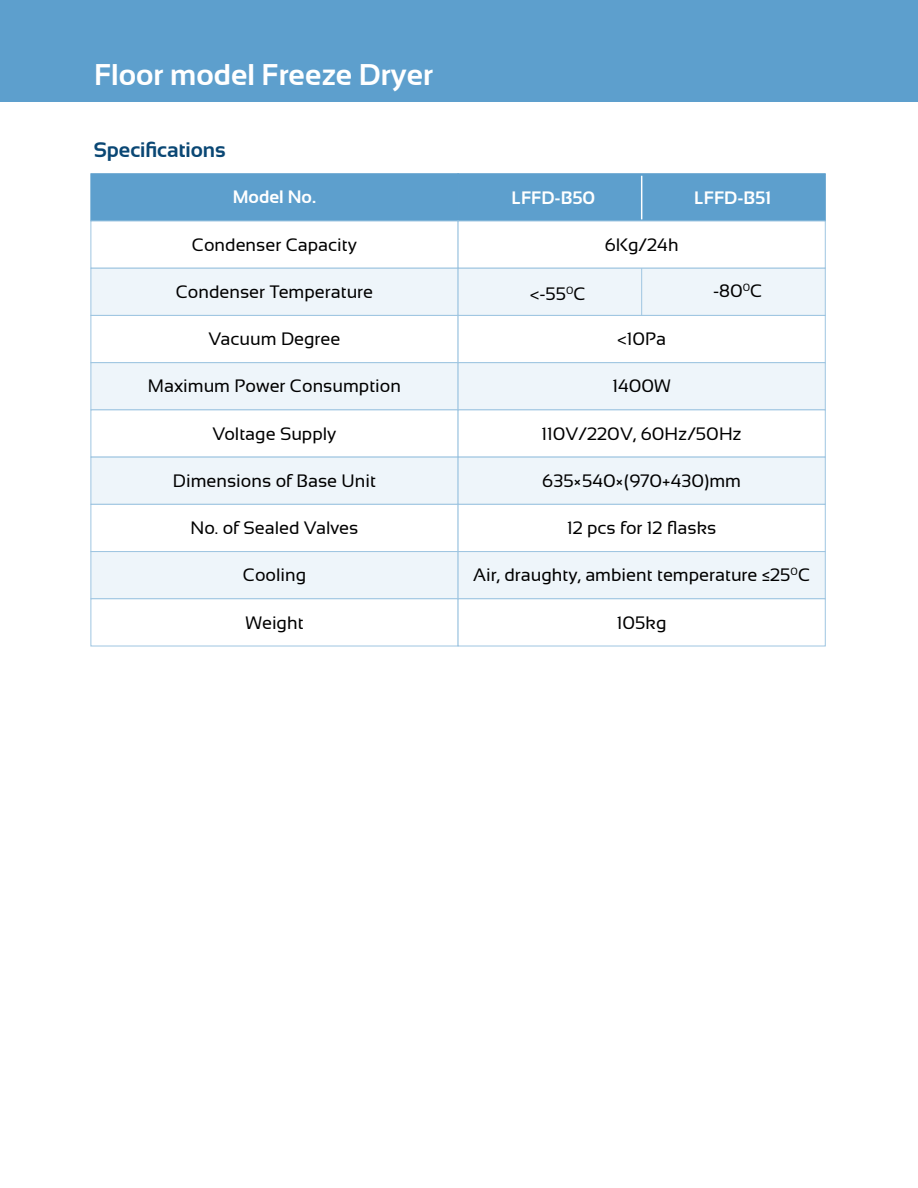
<style>
.page{position:relative;width:918px;height:1188px;background:#fff}
.page>*{position:absolute;margin:0;border:0;box-sizing:border-box;transform-origin:0 0}
.t1{font:700 30px "Sansation";color:#fff}
.t2{font:700 21px "Sansation";color:#0a4774}
.t3{font:18px "Sansation";color:#000}
.t4{font:700 18px "Sansation";color:#fff}
</style>
<div class="page">
<div style="left:0;top:0;width:918px;height:101px;background:#5d9fcd"></div>
<div style="left:91px;top:173px;width:367px;height:48px;background:#5d9fcd;border:1px solid #5d9fcd"></div>
<div style="left:458px;top:173px;width:368px;height:48px;background:#5d9fcd;border:1px solid #5d9fcd"></div>
<div style="left:91px;top:221px;width:367px;height:48px;background:#fff;border:1px solid #9ec5e1"></div>
<div style="left:458px;top:221px;width:368px;height:48px;background:#fff;border:1px solid #9ec5e1"></div>
<div style="left:91px;top:268px;width:367px;height:48px;background:#eef5fa;border:1px solid #9ec5e1"></div>
<div style="left:458px;top:268px;width:368px;height:48px;background:#eef5fa;border:1px solid #9ec5e1"></div>
<div style="left:91px;top:315px;width:367px;height:48px;background:#fff;border:1px solid #9ec5e1"></div>
<div style="left:458px;top:315px;width:368px;height:48px;background:#fff;border:1px solid #9ec5e1"></div>
<div style="left:91px;top:362px;width:367px;height:48px;background:#eef5fa;border:1px solid #9ec5e1"></div>
<div style="left:458px;top:362px;width:368px;height:48px;background:#eef5fa;border:1px solid #9ec5e1"></div>
<div style="left:91px;top:410px;width:367px;height:47px;background:#fff;border:1px solid #9ec5e1"></div>
<div style="left:458px;top:410px;width:368px;height:47px;background:#fff;border:1px solid #9ec5e1"></div>
<div style="left:91px;top:457px;width:367px;height:48px;background:#eef5fa;border:1px solid #9ec5e1"></div>
<div style="left:458px;top:457px;width:368px;height:48px;background:#eef5fa;border:1px solid #9ec5e1"></div>
<div style="left:91px;top:504px;width:367px;height:48px;background:#fff;border:1px solid #9ec5e1"></div>
<div style="left:458px;top:504px;width:368px;height:48px;background:#fff;border:1px solid #9ec5e1"></div>
<div style="left:91px;top:551px;width:367px;height:48px;background:#eef5fa;border:1px solid #9ec5e1"></div>
<div style="left:458px;top:551px;width:368px;height:48px;background:#eef5fa;border:1px solid #9ec5e1"></div>
<div style="left:91px;top:598px;width:367px;height:48px;background:#fff;border:1px solid #9ec5e1"></div>
<div style="left:458px;top:598px;width:368px;height:48px;background:#fff;border:1px solid #9ec5e1"></div>
<hr style="left:641px;top:176px;width:1px;height:43px;background:#fff">
<hr style="left:641px;top:268px;width:1px;height:47px;background:#9ec5e1">
<h1 class="t1" style="left:94px;top:58px;width:340px">Floor model Freeze Dryer</h1>
<p class="t2" style="left:94px;top:138px;width:134px">Specifications</p>
<p class="t4" style="left:233px;top:187px;width:85px">Model No.</p>
<p class="t3" style="left:192px;top:234px;width:167px">Condenser Capacity</p>
<p class="t3" style="left:176px;top:282px;width:199px">Condenser Temperature</p>
<p class="t3" style="left:209px;top:329px;width:133px">Vacuum Degree</p>
<p class="t3" style="left:148px;top:376px;width:255px">Maximum Power Consumption</p>
<p class="t3" style="left:213px;top:423px;width:125px">Voltage Supply</p>
<p class="t3" style="left:173px;top:471px;width:205px">Dimensions of Base Unit</p>
<p class="t3" style="left:191px;top:518px;width:169px">No. of Sealed Valves</p>
<p class="t3" style="left:243px;top:565px;width:65px">Cooling</p>
<p class="t3" style="left:245px;top:612px;width:60px">Weight</p>
<p class="t4" style="left:512px;top:188px;width:85px">LFFD-B50</p>
<p class="t4" style="left:694px;top:188px;width:79px">LFFD-B51</p>
<p class="t3" style="left:605px;top:234px;width:75px">6Kg/24h</p>
<p class="t3" style="left:530px;top:283px;width:58px">&lt;-55<sup>0</sup>C</p>
<p class="t3" style="left:713px;top:281px;width:51px">-80<sup>0</sup>C</p>
<p class="t3" style="left:617px;top:329px;width:51px">&lt;10Pa</p>
<p class="t3" style="left:612px;top:376px;width:60px">1400W</p>
<p class="t3" style="left:542px;top:423px;width:202px">110V/220V, 60Hz/50Hz</p>
<p class="t3" style="left:542px;top:471px;width:200px">635×540×(970+430)mm</p>
<p class="t3" style="left:567px;top:518px;width:151px">12 pcs for 12 flasks</p>
<p class="t3" style="left:473px;top:565px;width:339px">Air, draughty, ambient temperature ≤25<sup>0</sup>C</p>
<p class="t3" style="left:617px;top:612px;width:51px">105kg</p>
</div>
